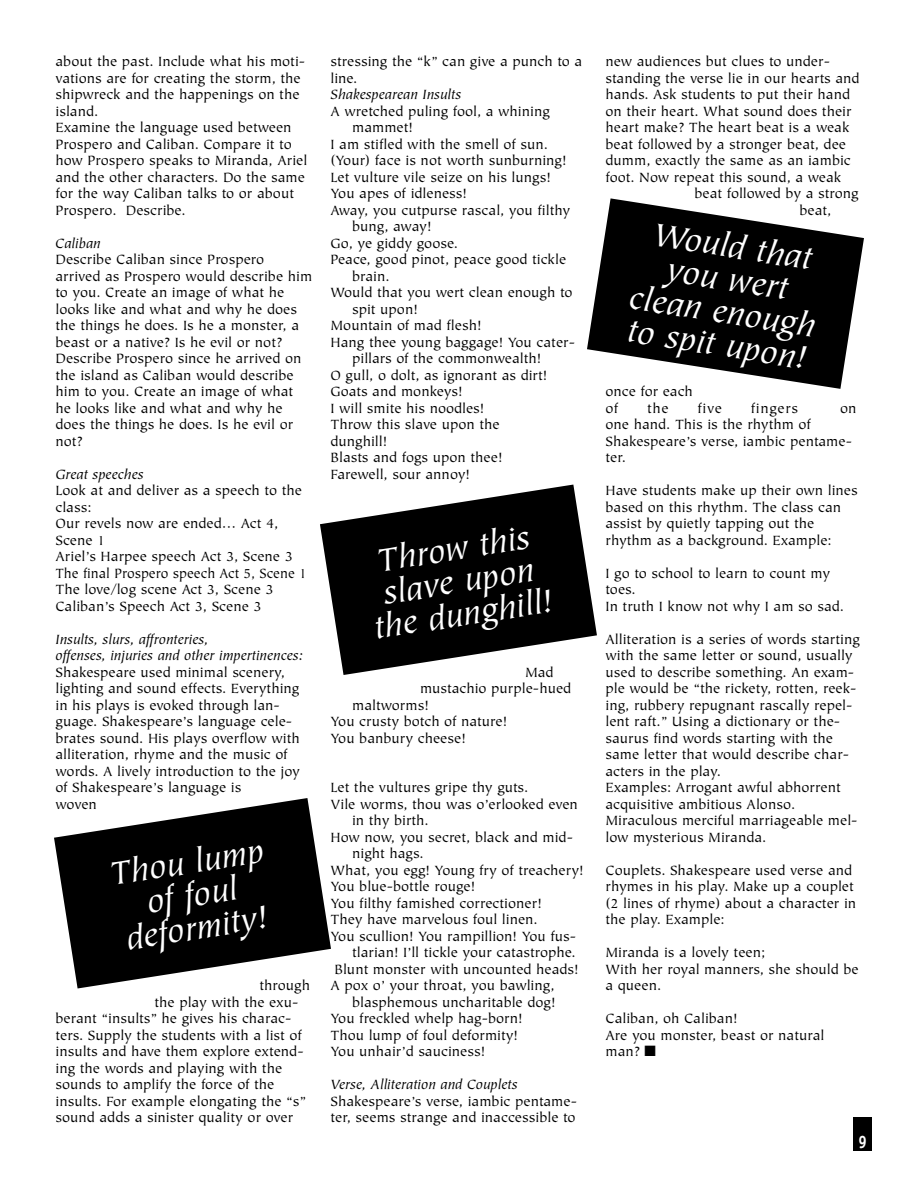
<style>
.page{position:relative;width:918px;height:1188px;background:#fff}
.page>*{position:absolute;margin:0;border:0;box-sizing:border-box;transform-origin:0 0}
.t1{font:italic 36px/33px "Tiepolo Std";color:#fff;text-align:center}
.t2{font:700 18px "Officina Sans Std";color:#fff;scale:.85 1}
.t3{font:15px/16.5px "Tiepolo Std";color:#000}
.t4{font:italic 15px/16.5px "Tiepolo Std";color:#000}
.t5{font:15px "Tiepolo Std";letter-spacing:.045em;color:#000}
</style>
<div class="page">
<div style="left:854px;top:1117px;width:18px;height:34px;background:#000"></div>
<svg style="left:54px;top:798px;width:277px;height:190px;fill:#000"></svg>
<svg style="left:320px;top:485px;width:277px;height:190px;fill:#000"></svg>
<svg style="left:587px;top:198px;width:277px;height:191px;fill:#000"></svg>
<p class="t3" style="left:56px;top:54px;width:253px">about the past. Include what his moti&shy;vations are for creating the storm, the shipwreck and the happenings on the island.<br>Examine the language used between<br>Prospero and Caliban. Compare it to how Prospero speaks to Miranda, Ariel and the other characters. Do the same for the way Caliban talks to or about<br>Prospero. Describe.</p>
<p class="t4" style="left:56px;top:235px;width:47px">Caliban</p>
<p class="t3" style="left:56px;top:252px;width:258px">Describe Caliban since Prospero arrived as Prospero would describe him to you. Create an image of what he looks like and what and why he does the things he does. Is he a monster, a beast or a native? Is he evil or not?<br>Describe Prospero since he arrived on the island as Caliban would describe him to you. Create an image of what he looks like and what and why he does the things he does. Is he evil or not?</p>
<p class="t4" style="left:56px;top:466px;width:90px">Great speeches</p>
<p class="t3" style="left:56px;top:483px;width:253px">Look at and deliver as a speech to the class:<br>Our revels now are ended… Act 4,<br>Scene 1<br>Ariel’s Harpee speech Act 3, Scene 3<br>The final Prospero speech Act 5, Scene 1<br>The love/log scene Act 3, Scene 3<br>Caliban’s Speech Act 3, Scene 3</p>
<p class="t4" style="left:56px;top:631px;width:249px">Insults, slurs, affronteries,<br>offenses, injuries and other impertinences:</p>
<p class="t3" style="left:56px;top:664px;width:246px">Shakespeare used minimal scenery, lighting and sound effects. Everything in his plays is evoked through lan&shy;guage. Shakespeare’s language cele&shy;brates sound. His plays overflow with alliteration, rhyme and the music of words. A lively introduction to the joy of Shakespeare’s language is<br>woven</p>
<h1 class="t1" style="left:108px;top:859px;width:157px;rotate:-9deg">Thou lump of foul deformity!</h1>
<p class="t3" style="left:260px;top:978px;width:52px">through</p>
<p class="t3" style="left:154px;top:994px;width:145px">the play with the exu-</p>
<p class="t3" style="left:56px;top:1011px;width:238px">berant “insults” he gives his charac-</p>
<p class="t3" style="left:56px;top:1027px;width:248px">ters. Supply the students with a list of</p>
<p class="t3" style="left:56px;top:1044px;width:250px">insults and have them explore extend-</p>
<p class="t3" style="left:56px;top:1060px;width:228px">ing the words and playing with the</p>
<p class="t3" style="left:56px;top:1077px;width:220px">sounds to amplify the force of the</p>
<p class="t3" style="left:56px;top:1093px;width:252px">insults. For example elongating the “s”</p>
<p class="t3" style="left:56px;top:1110px;width:239px">sound adds a sinister quality or over</p>
<p class="t3" style="left:331px;top:54px;width:253px">stressing the “k” can give a punch to a line.</p>
<p class="t4" style="left:331px;top:87px;width:132px">Shakespearean Insults</p>
<p class="t3" style="left:331px;top:103px;width:221px">A wretched puling fool, a whining</p>
<p class="t3" style="left:352px;top:120px;width:62px">mammet!</p>
<p class="t3" style="left:331px;top:136px;width:219px">I am stifled with the smell of sun.</p>
<p class="t3" style="left:331px;top:153px;width:238px">(Your) face is not worth sunburning!</p>
<p class="t3" style="left:331px;top:169px;width:222px">Let vulture vile seize on his lungs!</p>
<p class="t3" style="left:331px;top:186px;width:138px">You apes of idleness!</p>
<p class="t3" style="left:331px;top:202px;width:241px">Away, you cutpurse rascal, you filthy</p>
<p class="t3" style="left:352px;top:219px;width:81px">bung, away!</p>
<p class="t3" style="left:331px;top:235px;width:129px">Go, ye giddy goose.</p>
<p class="t3" style="left:331px;top:252px;width:237px">Peace, good pinot, peace good tickle</p>
<p class="t3" style="left:352px;top:268px;width:39px">brain.</p>
<p class="t3" style="left:331px;top:285px;width:244px">Would that you wert clean enough to</p>
<p class="t3" style="left:352px;top:301px;width:67px">spit upon!</p>
<p class="t3" style="left:331px;top:318px;width:153px">Mountain of mad flesh!</p>
<p class="t3" style="left:331px;top:334px;width:246px">Hang thee young baggage! You cater-</p>
<p class="t3" style="left:352px;top:351px;width:191px">pillars of the commonwealth!</p>
<p class="t3" style="left:331px;top:367px;width:218px">O gull, o dolt, as ignorant as dirt!</p>
<p class="t3" style="left:331px;top:384px;width:134px">Goats and monkeys!</p>
<p class="t3" style="left:331px;top:400px;width:155px">I will smite his noodles!</p>
<p class="t3" style="left:331px;top:417px;width:171px">Throw this slave upon the</p>
<p class="t3" style="left:331px;top:433px;width:58px">dunghill!</p>
<p class="t3" style="left:331px;top:450px;width:173px">Blasts and fogs upon thee!</p>
<p class="t3" style="left:331px;top:466px;width:141px">Farewell, sour annoy!</p>
<h1 class="t1" style="left:362px;top:548px;width:183px;rotate:-9deg">Throw this slave upon the dunghill!</h1>
<p class="t3" style="left:525px;top:664px;width:30px">Mad</p>
<p class="t3" style="left:420px;top:681px;width:153px">mustachio purple-hued</p>
<p class="t3" style="left:352px;top:697px;width:78px">maltworms!</p>
<p class="t3" style="left:331px;top:714px;width:178px">You crusty botch of nature!</p>
<p class="t3" style="left:331px;top:730px;width:137px">You banbury cheese!</p>
<p class="t3" style="left:331px;top:780px;width:199px">Let the vultures gripe thy guts.</p>
<p class="t3" style="left:331px;top:796px;width:249px">Vile worms, thou was o’erlooked even</p>
<p class="t3" style="left:352px;top:813px;width:78px">in thy birth.</p>
<p class="t3" style="left:331px;top:829px;width:244px">How now, you secret, black and mid-</p>
<p class="t3" style="left:352px;top:846px;width:73px">night hags.</p>
<p class="t3" style="left:331px;top:862px;width:255px">What, you egg! Young fry of treachery!</p>
<p class="t3" style="left:331px;top:879px;width:146px">You blue-bottle rouge!</p>
<p class="t3" style="left:331px;top:895px;width:213px">You filthy famished correctioner!</p>
<p class="t3" style="left:331px;top:912px;width:209px">They have marvelous foul linen.</p>
<p class="t3" style="left:331px;top:928px;width:247px">You scullion! You rampillion! You fus-</p>
<p class="t3" style="left:352px;top:945px;width:225px">tlarian! I’ll tickle your catastrophe.</p>
<p class="t3" style="left:334px;top:961px;width:246px">Blunt monster with uncounted heads!</p>
<p class="t3" style="left:331px;top:978px;width:226px">A pox o’ your throat, you bawling,</p>
<p class="t3" style="left:352px;top:994px;width:205px">blasphemous uncharitable dog!</p>
<p class="t3" style="left:331px;top:1011px;width:194px">You freckled whelp hag-born!</p>
<p class="t3" style="left:331px;top:1027px;width:189px">Thou lump of foul deformity!</p>
<p class="t3" style="left:331px;top:1044px;width:156px">You unhair’d sauciness!</p>
<p class="t4" style="left:331px;top:1077px;width:189px">Verse, Alliteration and Couplets</p>
<p class="t3" style="left:331px;top:1093px;width:248px">Shakespeare’s verse, iambic pentame&shy;ter, seems strange and inaccessible to</p>
<p class="t3" style="left:606px;top:54px;width:226px">new audiences but clues to under-</p>
<p class="t3" style="left:606px;top:70px;width:256px">standing the verse lie in our hearts and</p>
<p class="t3" style="left:606px;top:87px;width:246px">hands. Ask students to put their hand</p>
<p class="t3" style="left:606px;top:103px;width:248px">on their heart. What sound does their</p>
<p class="t3" style="left:606px;top:120px;width:246px">heart make? The heart beat is a weak</p>
<p class="t3" style="left:606px;top:136px;width:242px">beat followed by a stronger beat, dee</p>
<p class="t3" style="left:606px;top:153px;width:247px">dumm, exactly the same as an iambic</p>
<p class="t3" style="left:606px;top:169px;width:237px">foot. Now repeat this sound, a weak</p>
<p class="t3" style="left:694px;top:186px;width:166px">beat followed by a strong</p>
<p class="t3" style="left:800px;top:202px;width:33px">beat,</p>
<h1 class="t1" style="left:642px;top:216px;width:195px;rotate:9deg">Would that you wert clean enough to spit upon!</h1>
<p class="t3" style="left:606px;top:384px;width:89px">once for each of</p>
<p class="t3" style="left:647px;top:400px;width:23px">the</p>
<p class="t3" style="left:698px;top:400px;width:26px">five</p>
<p class="t5" style="left:751px;top:400px;width:49px">fingers</p>
<p class="t3" style="left:840px;top:400px;width:18px">on</p>
<p class="t3" style="left:606px;top:417px;width:248px">one hand. This is the rhythm of<br>Shakespeare’s verse, iambic pentame&shy;ter.</p>
<p class="t3" style="left:606px;top:483px;width:254px">Have students make up their own lines based on this rhythm. The class can assist by quietly tapping out the rhythm as a background. Example:</p>
<p class="t3" style="left:606px;top:565px;width:240px">I go to school to learn to count my toes.<br>In truth I know not why I am so sad.</p>
<p class="t3" style="left:606px;top:631px;width:256px">Alliteration is a series of words starting with the same letter or sound, usually used to describe something. An exam&shy;ple would be “the rickety, rotten, reek&shy;ing, rubbery repugnant rascally repel&shy;lent raft.” Using a dictionary or the&shy;saurus find words starting with the same letter that would describe char&shy;acters in the play.<br>Examples: Arrogant awful abhorrent acquisitive ambitious Alonso.<br>Miraculous merciful marriageable mel&shy;low mysterious Miranda.</p>
<p class="t3" style="left:606px;top:862px;width:252px">Couplets. Shakespeare used verse and rhymes in his play. Make up a couplet (2 lines of rhyme) about a character in the play. Example:</p>
<p class="t3" style="left:606px;top:945px;width:255px">Miranda is a lovely teen;<br>With her royal manners, she should be a queen.</p>
<p class="t3" style="left:606px;top:1011px;width:220px">Caliban, oh Caliban!<br>Are you monster, beast or natural man? ■</p>
<p class="t2" style="left:858px;top:1131px;width:12px">9</p>
</div>
